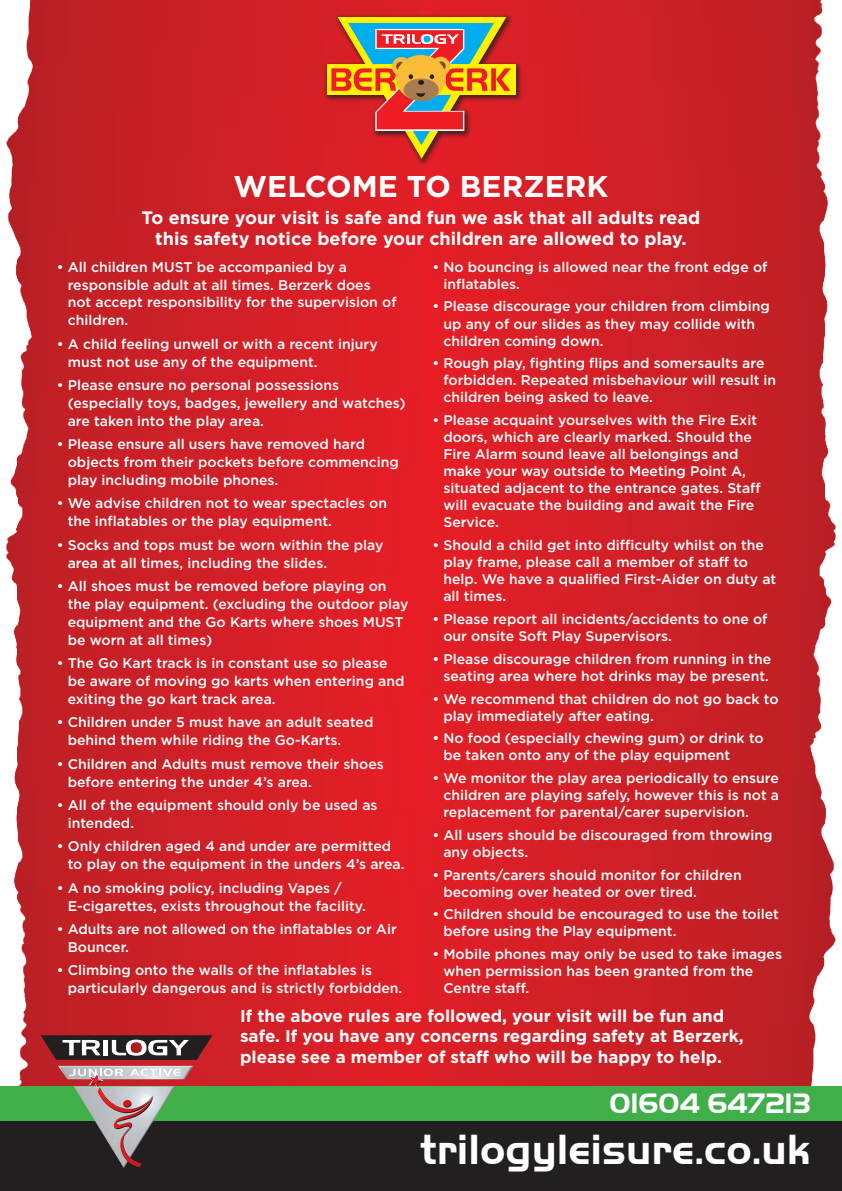
<style>
.page{position:relative;width:842px;height:1191px;background:#fff}
.page>*{position:absolute;margin:0;border:0;box-sizing:border-box;transform-origin:0 0}
.t1{font:700 43.6px "Handel Got D";color:#fff}
.t2{font:700 30px "Gotham HTF";color:#fff}
.t3{font:700 29.1px "Handel Got D";color:#fff}
.t4{font:700 18px/21.6px "Gotham HTF";color:#fff;text-align:center}
.t5{font:700 17px/20.4px "Gotham HTF";color:#fff}
.t6{font:500 14px/17px "Gotham HTF";color:#fff}
</style>
<div class="page">
<img style="left:6px;top:0;width:830px;height:1086px">
<svg style="left:6px;top:282px;width:830px;height:128px;background:#d3272e"></svg>
<svg style="left:6px;top:672px;width:830px;height:129px;background:#d3272e"></svg>
<div style="left:0;top:1086px;width:842px;height:41px;background:#40ae49"></div>
<div style="left:0;top:1121px;width:842px;height:70px;background:#231f20"></div>
<img style="left:58px;top:1065px;width:135px;height:14px">
<svg style="left:41px;top:1035px;width:171px;height:25px"></svg>
<svg style="left:69px;top:1068px;width:112px;height:100px"></svg>
<div style="left:323px;top:13px;width:200px;height:153px;background:#231f20;opacity:.75"></div>
<div style="left:327px;top:64px;width:188px;height:31px;background:#fff101"></div>
<svg style="left:331px;top:17px;width:180px;height:142px;background:#c56841"></svg>
<p class="t2" style="left:234px;top:169px;width:376px">WELCOME TO BERZERK</p>
<p class="t4" style="left:142px;top:206px;width:560px">To ensure your visit is safe and fun we ask that all adults read this safety notice before your children are allowed to play.</p>
<p class="t6" style="left:443px;top:258px;width:326px;text-indent:-11px">• No bouncing is allowed near the front edge of inflatables.</p>
<p class="t6" style="left:443px;top:298px;width:328px;text-indent:-11px">• Please discourage your children from climbing up any of our slides as they may collide with children coming down.</p>
<p class="t6" style="left:443px;top:354px;width:334px;text-indent:-11px">• Rough play, fighting flips and somersaults are forbidden. Repeated misbehaviour will result in children being asked to leave.</p>
<p class="t6" style="left:443px;top:411px;width:319px;text-indent:-11px">• Please acquaint yourselves with the Fire Exit doors, which are clearly marked. Should the Fire Alarm sound leave all belongings and make your way outside to Meeting Point A, situated adjacent to the entrance gates. Staff will evacuate the building and await the Fire Service.</p>
<p class="t6" style="left:443px;top:536px;width:334px;text-indent:-11px">• Should a child get into difficulty whilst on the play frame, please call a member of staff to help. We have a qualified First-Aider on duty at all times.</p>
<p class="t6" style="left:443px;top:610px;width:326px;text-indent:-11px">• Please report all incidents/accidents to one of our onsite Soft Play Supervisors.</p>
<p class="t6" style="left:432px;top:650px;width:340px;text-align:right">• Please discourage children from running in the seating area where hot drinks may be present.</p>
<p class="t6" style="left:443px;top:690px;width:337px;text-indent:-11px">• We recommend that children do not go back to play immediately after eating.</p>
<p class="t6" style="left:443px;top:729px;width:322px;text-indent:-11px">• No food (especially chewing gum) or drink to be taken onto any of the play equipment</p>
<p class="t6" style="left:443px;top:769px;width:337px;text-align:justify;text-indent:-11px">• We monitor the play area periodically to ensure children are playing safely, however this is not a replacement for parental/carer supervision.</p>
<p class="t6" style="left:443px;top:826px;width:331px;text-indent:-11px">• All users should be discouraged from throwing any objects.</p>
<p class="t6" style="left:443px;top:866px;width:300px;text-indent:-11px">• Parents/carers should monitor for children becoming over heated or over tired.</p>
<p class="t6" style="left:443px;top:905px;width:337px;text-indent:-11px">• Children should be encouraged to use the toilet before using the Play equipment.</p>
<p class="t6" style="left:443px;top:945px;width:340px;text-indent:-11px">• Mobile phones may only be used to take images when permission has been granted from the<br>Centre staff.</p>
<p class="t6" style="left:68px;top:257px;width:330px;line-height:17.8px;text-indent:-11px">• All children MUST be accompanied by a responsible adult at all times. Berzerk does not accept responsibility for the supervision of children.</p>
<p class="t6" style="left:68px;top:334px;width:311px;line-height:17.8px;text-indent:-11px">• A child feeling unwell or with a recent injury must not use any of the equipment.</p>
<p class="t6" style="left:68px;top:376px;width:339px;line-height:17.8px;text-indent:-11px">• Please ensure no personal possessions (especially toys, badges, jewellery and watches) are taken into the play area.</p>
<p class="t6" style="left:68px;top:435px;width:333px;line-height:17.8px;text-indent:-11px">• Please ensure all users have removed hard objects from their pockets before commencing play including mobile phones.</p>
<p class="t6" style="left:68px;top:494px;width:321px;line-height:17.8px;text-indent:-11px">• We advise children not to wear spectacles on the inflatables or the play equipment.</p>
<p class="t6" style="left:68px;top:535px;width:317px;line-height:17.8px;text-indent:-11px">• Socks and tops must be worn within the play area at all times, including the slides.</p>
<p class="t6" style="left:68px;top:577px;width:342px;line-height:17.8px;text-indent:-11px">• All shoes must be removed before playing on the play equipment. (excluding the outdoor play equipment and the Go Karts where shoes MUST be worn at all times)</p>
<p class="t6" style="left:68px;top:654px;width:338px;line-height:17.8px;text-indent:-11px">• The Go Kart track is in constant use so please be aware of moving go karts when entering and exiting the go kart track area.</p>
<p class="t6" style="left:68px;top:713px;width:307px;line-height:17.8px;text-indent:-11px">• Children under 5 must have an adult seated behind them while riding the Go-Karts.</p>
<p class="t6" style="left:68px;top:754px;width:318px;line-height:17.8px;text-indent:-11px">• Children and Adults must remove their shoes before entering the under 4’s area.</p>
<p class="t6" style="left:68px;top:796px;width:311px;line-height:17.8px;text-indent:-11px">• All of the equipment should only be used as intended.</p>
<p class="t6" style="left:68px;top:837px;width:338px;line-height:17.8px;text-indent:-11px">• Only children aged 4 and under are permitted to play on the equipment in the unders 4’s area.</p>
<p class="t6" style="left:68px;top:878px;width:300px;line-height:17.8px;text-indent:-11px">• A no smoking policy, including Vapes /<br>E-cigarettes, exists throughout the facility.</p>
<p class="t6" style="left:68px;top:920px;width:331px;line-height:17.8px;text-indent:-11px">• Adults are not allowed on the inflatables or Air<br>Bouncer.</p>
<p class="t6" style="left:68px;top:961px;width:336px;line-height:17.8px;text-indent:-11px">• Climbing onto the walls of the inflatables is particularly dangerous and is strictly forbidden.</p>
<p class="t5" style="left:240px;top:1005px;width:505px">If the above rules are followed, your visit will be fun and safe. If you have any concerns regarding safety at Berzerk, please see a member of staff who will be happy to help.</p>
<p class="t3" style="left:609px;top:1087px;width:203px">01604 647213</p>
<p class="t1" style="left:420px;top:1125px;width:392px">trilogyleisure.co.uk</p>
</div>
